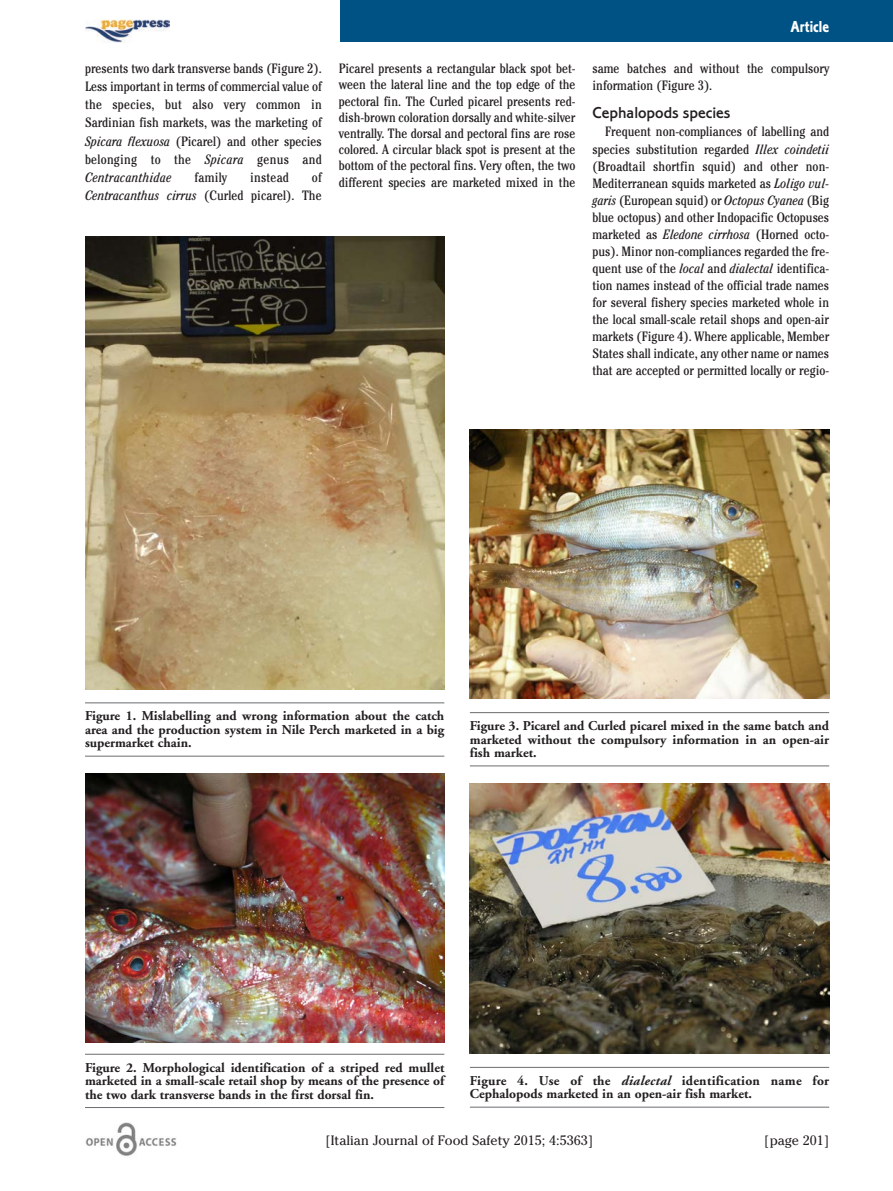
<style>
.page{position:relative;width:893px;height:1191px;background:#fff}
.page>*{position:absolute;margin:0;border:0;box-sizing:border-box;transform-origin:0 0}
.t1{font:16.5px "Corinthian Medium Plain";color:#231f20}
.t2{font:16.5px "Corinthian Bold Condensed Plain";color:#fff}
.t3{font:condensed 13.5px/17.1px "Cheltenham";color:#231f20;text-align:justify}
.t4{font:700 13.5px/13.5px "Adobe Garamond";color:#231f20;text-align:justify}
.t5{font:13.5px "Cheltenham";color:#231f20}
.t6{font:condensed 13.5px "Cheltenham";letter-spacing:.02em;color:#231f20}
.s1{font-style:italic}
</style>
<div class="page">
<div style="left:340px;top:0;width:553px;height:42px;background:#005285"></div>
<img style="left:86px;top:1123px;width:91px;height:33px">
<img style="left:85px;top:19px;width:85px;height:24px">
<hr style="left:85px;top:702px;width:359px;height:1px;background:#6c6d70">
<hr style="left:85px;top:755px;width:359px;height:1px;background:#6c6d70">
<img style="left:85px;top:237px;width:359px;height:452px">
<hr style="left:85px;top:1053px;width:359px;height:1px;background:#6c6d70">
<hr style="left:85px;top:1107px;width:359px;height:1px;background:#6c6d70">
<img style="left:85px;top:773px;width:359px;height:269px">
<hr style="left:470px;top:712px;width:359px;height:1px;background:#6c6d70">
<hr style="left:470px;top:765px;width:359px;height:1px;background:#6c6d70">
<img style="left:470px;top:429px;width:359px;height:270px">
<hr style="left:470px;top:1067px;width:359px;height:1px;background:#6c6d70">
<hr style="left:470px;top:1106px;width:359px;height:1px;background:#6c6d70">
<img style="left:470px;top:784px;width:359px;height:269px">
<p class="t3" style="left:85px;top:61px;width:238px;line-height:18.1px">presents two dark transverse bands (Figure 2).<br>Less important in terms of commercial value of the species, but also very common in Sardinian fish markets, was the marketing of <span class="s1">Spicara flexuosa</span> (Picarel) and other species belonging to the <span class="s1">Spicara</span> genus and <span class="s1">Centracanthidae</span></p>
<p class="t3" style="left:85px;top:169px;width:238px;line-height:18.1px;text-align:right">of<br><span class="s1">Centracanthus cirrus</span> (Curled picarel). The</p>
<p class="t3" style="left:194px;top:170px;width:34px">family</p>
<p class="t6" style="left:250px;top:172px;width:40px">instead</p>
<p class="t2" style="left:790px;top:21px;width:40px">Article</p>
<p class="t3" style="left:339px;top:62px;width:238px;line-height:16.2px">Picarel presents a rectangular black spot bet&shy;ween the lateral line and the top edge of the pectoral fin. The Curled picarel presents red&shy;dish-brown coloration dorsally and white-silver ventrally. The dorsal and pectoral fins are rose colored. A circular black spot is present at the bottom of the pectoral fins. Very often, the two different species are marketed mixed in the</p>
<p class="t3" style="left:592px;top:61px;width:238px">same batches and without the compulsory information (Figure 3).</p>
<p class="t1" style="left:592px;top:107px;width:139px">Cephalopods species</p>
<p class="t3" style="left:592px;top:125px;width:238px;text-indent:13px">Frequent non-compliances of labelling and species substitution regarded <span class="s1">Illex coindetii </span>(Broadtail shortfin squid) and other non-Mediterranean squids marketed as <span class="s1">Loligo vul&shy;garis</span> (European squid) or <span class="s1">Octopus Cyanea</span> (Big blue octopus) and other Indopacific Octopuses marketed as <span class="s1">Eledone cirrhosa</span> (Horned octo&shy;pus). Minor non-compliances regarded the fre&shy;quent use of the <span class="s1">local</span> and <span class="s1">dialectal</span> identifica&shy;tion names instead of the official trade names for several fishery species marketed whole in the local small-scale retail shops and open-air markets (Figure 4). Where applicable, Member States shall indicate, any other name or names that are accepted or permitted locally or regio-</p>
<p class="t4" style="left:85px;top:710px;width:361px">Figure 1. Mislabelling and wrong information about the catch area and the production system in Nile Perch marketed in a big supermarket chain.</p>
<p class="t4" style="left:470px;top:720px;width:361px">Figure 3. Picarel and Curled picarel mixed in the same batch and marketed without the compulsory information in an open-air fish market.</p>
<p class="t4" style="left:85px;top:1061px;width:361px">Figure 2. Morphological identification of a striped red mullet marketed in a small-scale retail shop by means of the presence of the two dark transverse bands in the first dorsal fin.</p>
<p class="t4" style="left:470px;top:1075px;width:361px">Figure 4. Use of the <span class="s1">dialectal</span> identification name for<br>Cephalopods marketed in an open-air fish market.</p>
<p class="t5" style="left:325px;top:1132px;width:269px">[Italian Journal of Food Safety 2015; 4:5363]</p>
<p class="t5" style="left:764px;top:1132px;width:66px">[page 201]</p>
</div>
